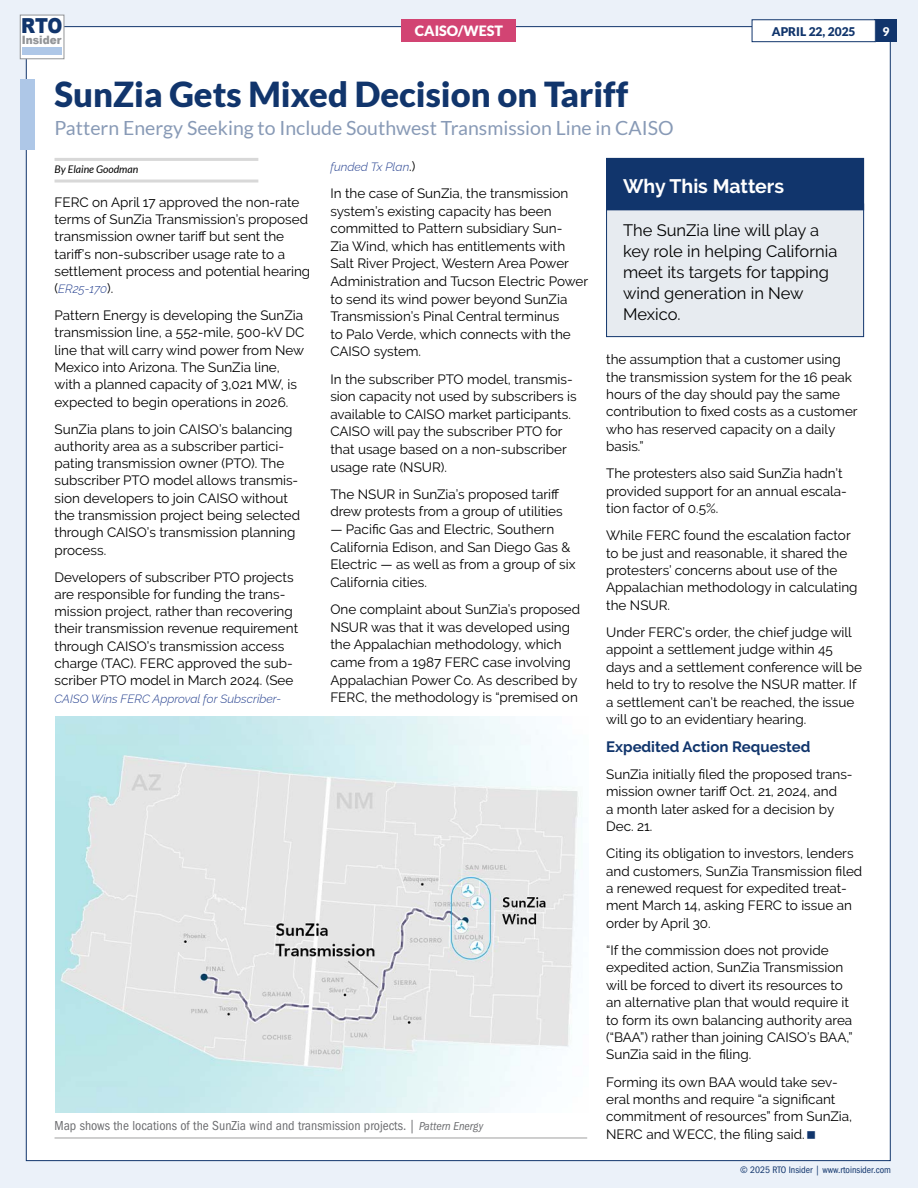
<style>
.page{position:relative;width:918px;height:1188px;background:#ebf1f9}
.page>*{position:absolute;margin:0;border:0;box-sizing:border-box;transform-origin:0 0}
.t1{font:900 34.5px "Lato";color:#11356c}
.t2{font:900 20.7px "Arial";color:#11356c;scale:.87 1}
.t3{font:19.5px "Lato";color:#889ab6}
.t4{font:700 19.5px "Raleway";color:#fff}
.t5{font:16.5px/21px "Raleway";color:#000}
.t6{font:700 15px "Raleway";color:#11356c}
.t7{font:900 14.25px "Lato";color:#fff}
.t8{font:13.5px/17.4px "Raleway";color:#000}
.t9{font:condensed 13.5px "ITC Franklin Gothic Std";color:#6d6e71}
.t10{font:italic 300 12px "Raleway";color:#25408f}
.t11{font:900 12px "Lato";color:#11356c}
.t12{font:900 12px "Lato";color:#fff}
.t13{font:900 11.55px "Arial";color:#939598;scale:.91 1}
.t14{font:italic 10.5px "Lato";color:#000}
.t15{font:condensed 9.75px "ITC Franklin Gothic Std";color:#11356c}
.s1{font-weight:400;font-style:normal;font-size:13.5px;color:#000}
.s2{font-style:italic;font-size:12px}
</style>
<div class="page">
<div style="left:26px;top:26px;width:865px;height:1135px;background:#fff;border:1px solid #11356c"></div>
<div style="left:875px;top:19px;width:22px;height:23px;background:#11356c"></div>
<div style="left:752px;top:20px;width:123px;height:22px;background:#fff"></div>
<div style="left:752px;top:19px;width:124px;height:23px;border:1px solid #11356c"></div>
<div style="left:20px;top:79px;width:14px;height:71px;background:#aec7e7"></div>
<div style="left:20px;top:15px;width:44px;height:44px;background:#fff;border:1px solid #939598"></div>
<div style="left:23px;top:47px;width:39px;height:8px;background:#aec7e7"></div>
<div style="left:402px;top:19px;width:114px;height:23px;background:#d24473"></div>
<hr style="left:55px;top:158px;width:203px;height:3px;background:#d8d8d8">
<hr style="left:55px;top:180px;width:203px;height:3px;background:#d8d8d8">
<div style="left:607px;top:204px;width:257px;height:133px;background:#e7ebf0"></div>
<div style="left:606px;top:204px;width:258px;height:133px;border:1px solid #11356c"></div>
<div style="left:607px;top:158px;width:257px;height:52px;background:#11356c"></div>
<hr style="left:55px;top:1137px;width:532px;height:2px;background:#bfbfbf">
<img style="left:55px;top:716px;width:527px;height:396px">
<h2 class="t2" style="left:21px;top:11px;width:49px">RTO</h2>
<p class="t11" style="left:772px;top:24px;width:85px">APRIL 22, 2025</p>
<p class="t12" style="left:882px;top:24px;width:8px">9</p>
<p class="t13" style="left:22px;top:31px;width:45px">Insider</p>
<p class="t7" style="left:415px;top:23px;width:90px">CAISO/WEST</p>
<h1 class="t1" style="left:55px;top:74px;width:575px">SunZia Gets Mixed Decision on Tariff</h1>
<h3 class="t3" style="left:55px;top:117px;width:621px">Pattern Energy Seeking to Include Southwest Transmission Line in CAISO</h3>
<p class="t14" style="left:55px;top:163px;width:85px">By Elaine Goodman</p>
<p class="t8" style="left:55px;top:193px;width:257px">FERC on April 17 approved the non-rate terms of SunZia Transmission’s proposed transmission owner tariff but sent the tariff’s non-subscriber usage rate to a settlement process and potential hearing</p>
<p class="t10" style="left:55px;top:279px;width:60px"><span class="s1">(</span>ER25-170<span class="s1">).</span></p>
<p class="t8" style="left:55px;top:307px;width:251px">Pattern Energy is developing the SunZia transmission line, a 552-mile, 500-kV DC line that will carry wind power from New Mexico into Arizona. The SunZia line, with a planned capacity of 3,021 MW, is expected to begin operations in 2026.</p>
<p class="t8" style="left:55px;top:420px;width:247px">SunZia plans to join CAISO’s balancing authority area as a subscriber partici&shy;pating transmission owner (PTO). The subscriber PTO model allows transmis&shy;sion developers to join CAISO without the transmission project being selected through CAISO’s transmission planning process.</p>
<p class="t8" style="left:55px;top:568px;width:245px">Developers of subscriber PTO projects are responsible for funding the trans&shy;mission project, rather than recovering their transmission revenue requirement through CAISO’s transmission access charge (TAC). FERC approved the sub&shy;scriber PTO model in March 2024. (See</p>
<p class="t10" style="left:55px;top:689px;width:228px">CAISO Wins FERC Approval for Subscriber-</p>
<p class="t10" style="left:330px;top:157px;width:87px">funded Tx Plan<span class="s1">.)</span></p>
<p class="t8" style="left:330px;top:184px;width:259px">In the case of SunZia, the transmission system’s existing capacity has been committed to Pattern subsidiary Sun-<br>Zia Wind, which has entitlements with Salt River Project, Western Area Power Administration and Tucson Electric Power to send its wind power beyond SunZia Transmission’s Pinal Central terminus<br>to Palo Verde, which connects with the CAISO system.</p>
<p class="t8" style="left:330px;top:370px;width:248px">In the subscriber PTO model, transmis&shy;sion capacity not used by subscribers is available to CAISO market participants.<br>CAISO will pay the subscriber PTO for that usage based on a non-subscriber usage rate (NSUR).</p>
<p class="t8" style="left:330px;top:485px;width:234px">The NSUR in SunZia’s proposed tariff drew protests from a group of utilities</p>
<p class="t8" style="left:330px;top:521px;width:247px">— Pacific Gas and Electric, Southern California Edison, and San Diego Gas &amp; Electric — as well as from a group of six California cities.</p>
<p class="t8" style="left:330px;top:601px;width:251px">One complaint about SunZia’s proposed NSUR was that it was developed using the Appalachian methodology, which came from a 1987 FERC case involving Appalachian Power Co. As described by FERC, the methodology is “premised on</p>
<h3 class="t4" style="left:623px;top:175px;width:163px">Why This Matters</h3>
<p class="t5" style="left:623px;top:220px;width:216px">The SunZia line will play a key role in helping California meet its targets for tapping wind generation in New<br>Mexico.</p>
<p class="t8" style="left:606px;top:351px;width:253px">the assumption that a customer using the transmission system for the 16 peak hours of the day should pay the same contribution to fixed costs as a customer who has reserved capacity on a daily basis.”</p>
<p class="t8" style="left:606px;top:465px;width:242px">The protesters also said SunZia hadn’t provided support for an annual escala&shy;tion factor of 0.5%.</p>
<p class="t8" style="left:606px;top:527px;width:253px">While FERC found the escalation factor to be just and reasonable, it shared the protesters’ concerns about use of the Appalachian methodology in calculating the NSUR.</p>
<p class="t8" style="left:606px;top:623px;width:258px">Under FERC’s order, the chief judge will appoint a settlement judge within 45 days and a settlement conference will be held to try to resolve the NSUR matter. If a settlement can’t be reached, the issue will go to an evidentiary hearing.</p>
<p class="t6" style="left:606px;top:738px;width:206px">Expedited Action Requested</p>
<p class="t8" style="left:606px;top:765px;width:248px">SunZia initially filed the proposed trans&shy;mission owner tariff Oct. 21, 2024, and<br>a month later asked for a decision by<br>Dec. 21.</p>
<p class="t8" style="left:606px;top:845px;width:258px">Citing its obligation to investors, lenders and customers, SunZia Transmission filed a renewed request for expedited treat&shy;ment March 14, asking FERC to issue an order by April 30.</p>
<p class="t8" style="left:606px;top:942px;width:248px">“If the commission does not provide expedited action, SunZia Transmission will be forced to divert its resources to an alternative plan that would require it to form its own balancing authority area (“BAA”) rather than joining CAISO’s BAA,” SunZia said in the filing.</p>
<p class="t8" style="left:606px;top:1073px;width:248px">Forming its own BAA would take sev&shy;eral months and require “a significant commitment of resources” from SunZia, NERC and WECC, the filing said.</p>
<p class="t9" style="left:55px;top:1118px;width:430px">Map shows the locations of the SunZia wind and transmission projects. | <span class="s2">Pattern Energy</span></p>
<p class="t15" style="left:740px;top:1164px;width:152px">© 2025 RTO Insider | www.rtoinsider.com</p>
</div>
